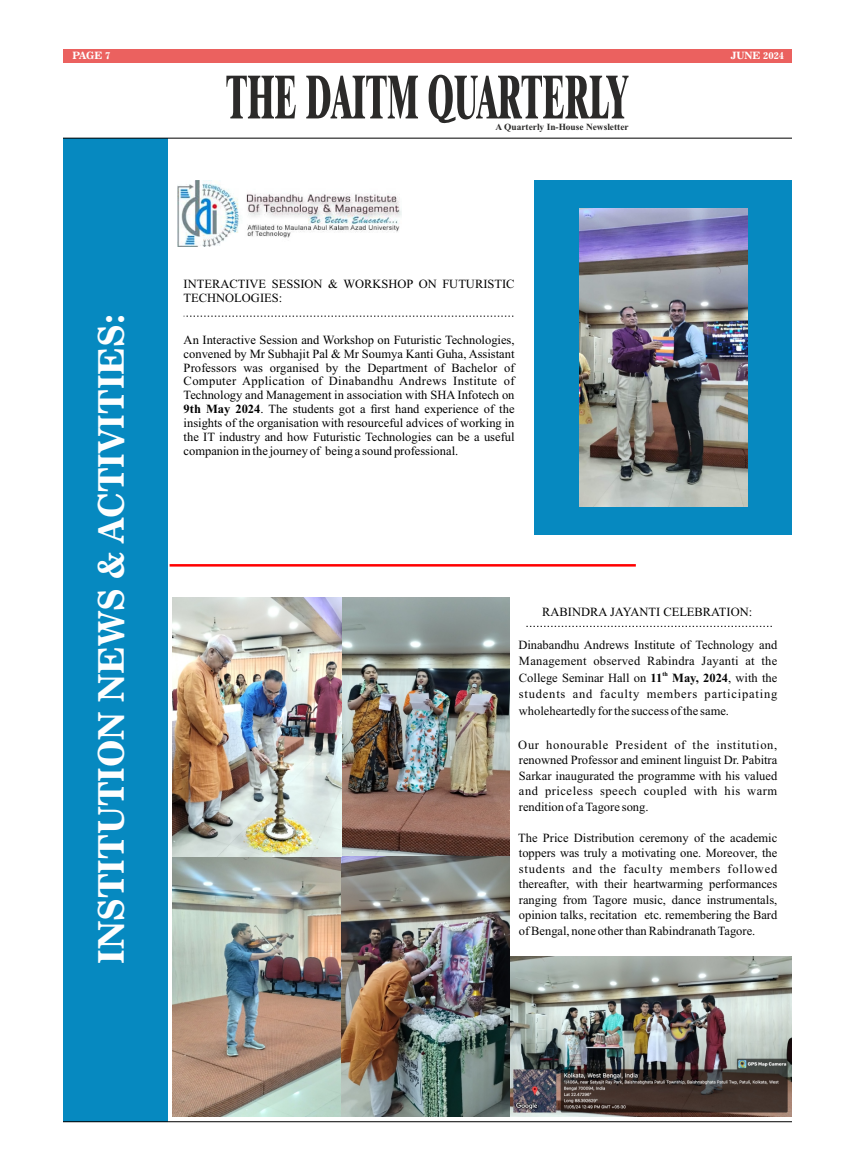
<style>
.page{position:relative;width:855px;height:1170px;background:#fff}
.page>*{position:absolute;margin:0;border:0;box-sizing:border-box;transform-origin:0 0}
.t1{font:35px "News 706 BT Bold C";color:#fefefe}
.t2{font:12.5px/15.5px "Times New Roman";color:#050505;text-align:justify}
.t3{font:12.5px/13.9px "Times New Roman";color:#000}
.t4{font:10px "News 706 BT Bold C";color:#fefefe}
.t5{font:700 9.38px "Times New Roman";color:#2b2a29}
.t6{font:700 6.25px "Times New Roman";color:#050505}
.s1{font-weight:700}
</style>
<div class="page">
<div style="left:63px;top:138px;width:104px;height:984px;background:#0689c0"></div>
<div style="left:535px;top:180px;width:257px;height:355px;background:#0689c0"></div>
<hr style="left:170px;top:564px;width:466px;height:3px;background:#f00">
<img style="left:177px;top:181px;width:225px;height:66px">
<img style="left:173px;top:597px;width:337px;height:519px">
<img style="left:509px;top:957px;width:283px;height:159px">
<svg style="left:526px;top:626px;width:246px;height:1px"></svg>
<svg style="left:184px;top:316px;width:329px;height:1px"></svg>
<div style="left:63px;top:49px;width:729px;height:13px;background:#eb615f"></div>
<svg style="left:226px;top:75px;width:403px;height:49px"></svg>
<hr style="left:63px;top:138px;width:729px;height:1px;background:#000">
<hr style="left:63px;top:1121px;width:729px;height:1px;background:#000">
<img style="left:580px;top:209px;width:167px;height:297px">
<p class="t4" style="left:72px;top:52px;width:39px">PAGE 7</p>
<p class="t4" style="left:731px;top:52px;width:55px">JUNE 2024</p>
<h1 class="t1" style="left:97px;top:964px;width:651px;rotate:-90deg">INSTITUTION NEWS &amp; ACTIVITIES:</h1>
<p class="t5" style="left:496px;top:124px;width:135px">A Quarterly In-House Newsletter</p>
<p class="t3" style="left:184px;top:279px;width:332px">INTERACTIVE SESSION &amp; WORKSHOP ON FUTURISTIC<br>TECHNOLOGIES:</p>
<p class="t3" style="left:184px;top:334px;width:332px;text-align:justify">An Interactive Session and Workshop on Futuristic Technologies, convened by Mr Subhajit Pal &amp; Mr Soumya Kanti Guha, Assistant Professors was organised by the Department of Bachelor of Computer Application of Dinabandhu Andrews Institute of Technology and Management in association with SHA Infotech on <span class="s1">9th May 2024</span>. The students got a first hand experience of the insights of the organisation with resourceful advices of working in the IT industry and how Futuristic Technologies can be a useful companion in the journey of being a sound professional.</p>
<p class="t3" style="left:542px;top:606px;width:211px">RABINDRA JAYANTI CELEBRATION:</p>
<p class="t2" style="left:518px;top:637px;width:261px;line-height:16.6px">Dinabandhu Andrews Institute of Technology and<br>Management observed Rabindra Jayanti at the</p>
<p class="t6" style="left:662px;top:671px;width:7px">th</p>
<p class="t2" style="left:519px;top:671px;width:260px;line-height:16.6px">College Seminar Hall on <span class="s1">11 May, 2024</span>, with the students and faculty members participating wholeheartedly for the success of the same.</p>
<p class="t2" style="left:518px;top:738px;width:261px">Our honourable President of the institution, renowned Professor and eminent linguist Dr. Pabitra Sarkar inaugurated the programme with his valued and priceless speech coupled with his warm rendition of a Tagore song.</p>
<p class="t2" style="left:518px;top:831px;width:261px">The Price Distribution ceremony of the academic toppers was truly a motivating one. Moreover, the students and the faculty members followed thereafter, with their heartwarming performances ranging from Tagore music, dance instrumentals, opinion talks, recitation etc. remembering the Bard of Bengal, none other than Rabindranath Tagore.</p>
</div>
